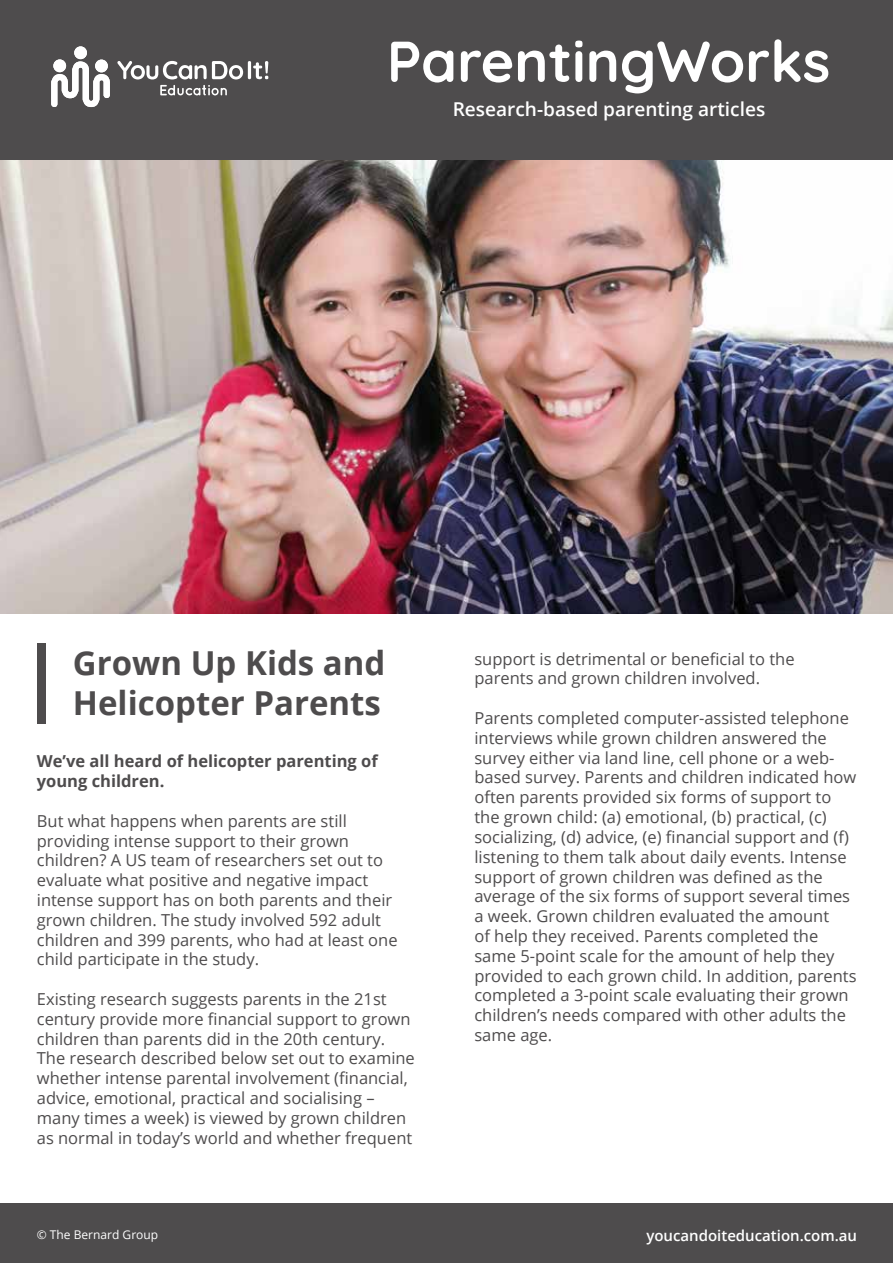
<style>
.page{position:relative;width:893px;height:1263px;background:#fff}
.page>*{position:absolute;margin:0;border:0;box-sizing:border-box;transform-origin:0 0}
.t1{font:700 57.6px "Quicksand";color:#fff}
.t2{font:700 33px/39.6px "Open Sans";color:#4e4c4d}
.t3{font:600 19.05px "Open Sans";color:#fff}
.t4{font:16.5px/19.8px "Open Sans";color:#4e4c4d}
.t5{font:700 16.5px/19.8px "Open Sans";color:#4e4c4d}
.t6{font:600 15px "Open Sans";color:#fff}
.t7{font:12px "Open Sans";color:#fff}
</style>
<div class="page">
<img style="left:0;top:159px;width:893px;height:454px">
<div style="left:0;top:0;width:893px;height:159px;background:#4e4c4d"></div>
<div style="left:0;top:1203px;width:893px;height:60px;background:#4e4c4d"></div>
<svg style="left:51px;top:46px;width:59px;height:61px"></svg>
<svg style="left:117px;top:61px;width:151px;height:18px"></svg>
<svg style="left:160px;top:85px;width:67px;height:10px"></svg>
<div style="left:37px;top:643px;width:8px;height:80px;background:#4e4c4d"></div>
<h1 class="t1" style="left:387px;top:14px;width:445px">ParentingWorks</h1>
<p class="t3" style="left:453px;top:96px;width:314px">Research-based parenting articles</p>
<h2 class="t2" style="left:73px;top:643px;width:314px">Grown Up Kids and<br>Helicopter Parents</h2>
<p class="t5" style="left:37px;top:751px;width:342px">We’ve all heard of helicopter parenting of young children.</p>
<p class="t4" style="left:37px;top:810px;width:362px">But what happens when parents are still providing intense support to their grown children? A US team of researchers set out to evaluate what positive and negative impact intense support has on both parents and their grown children. The study involved 592 adult children and 399 parents, who had at least one child participate in the study.</p>
<p class="t4" style="left:37px;top:989px;width:380px">Existing research suggests parents in the 21st century provide more financial support to grown children than parents did in the 20th century.<br>The research described below set out to examine whether intense parental involvement (financial, advice, emotional, practical and socialising – many times a week) is viewed by grown children as normal in today’s world and whether frequent</p>
<p class="t7" style="left:37px;top:1226px;width:123px">© The Bernard Group</p>
<p class="t4" style="left:474px;top:648px;width:322px">support is detrimental or beneficial to the parents and grown children involved.</p>
<p class="t4" style="left:474px;top:708px;width:384px">Parents completed computer-assisted telephone interviews while grown children answered the survey either via land line, cell phone or a web&shy;based survey. Parents and children indicated how often parents provided six forms of support to the grown child: (a) emotional, (b) practical, (c) socializing, (d) advice, (e) financial support and (f) listening to them talk about daily events. Intense support of grown children was defined as the average of the six forms of support several times a week. Grown children evaluated the amount<br>of help they received. Parents completed the same 5-point scale for the amount of help they provided to each grown child. In addition, parents completed a 3-point scale evaluating their grown children’s needs compared with other adults the same age.</p>
<p class="t6" style="left:646px;top:1225px;width:212px">youcandoiteducation.com.au</p>
</div>
